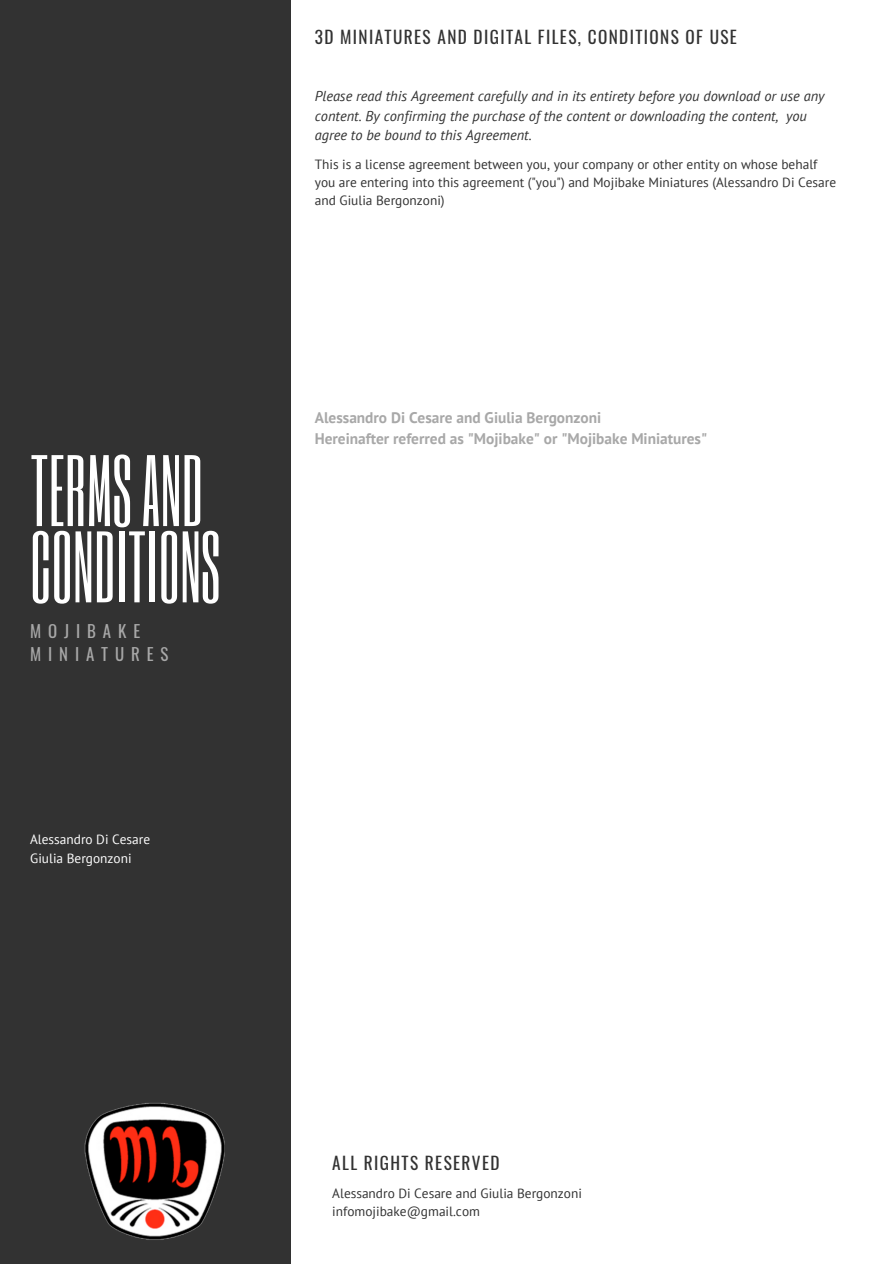
<style>
.page{position:relative;width:894px;height:1264px;background:#fff}
.page>*{position:absolute;margin:0;border:0;box-sizing:border-box;transform-origin:0 0}
.t1{font:84px/76.2px "Six Caps";letter-spacing:.005em;color:#fff}
.t2{font:17.25px "Oswald";letter-spacing:.08em;color:#323232}
.t3{font:16.8px/22.6px "Oswald";letter-spacing:.41em;color:#a8a8a8}
.t4{font:700 15.3px/21.1px "PT Sans";color:#a8a8a8}
.t5{font:italic 14.4px/19.8px "PT Sans";color:#323232}
.t6{font:13.35px/18.5px "PT Sans";color:#323232}
.t7{font:13.35px/18.5px "PT Sans";color:#fff}
</style>
<div class="page">
<div style="left:0;top:0;width:290px;height:1263px;background:#323232"></div>
<img style="left:84px;top:1061px;width:207px;height:202px">
<h1 class="t1" style="left:30px;top:450px;width:191px">TERMS AND<br>CONDITIONS</h1>
<p class="t3" style="left:30px;top:619px;width:140px">MOJIBAKE<br>MINIATURES</p>
<p class="t7" style="left:30px;top:830px;width:121px">Alessandro Di Cesare<br>Giulia Bergonzoni</p>
<p class="t2" style="left:315px;top:23px;width:423px">3D MINIATURES AND DIGITAL FILES, CONDITIONS OF USE</p>
<p class="t5" style="left:315px;top:86px;width:511px">Please read this Agreement carefully and in its entirety before you download or use any content. By confirming the purchase of the content or downloading the content, you agree to be bound to this Agreement.</p>
<p class="t6" style="left:315px;top:154px;width:522px">This is a license agreement between you, your company or other entity on whose behalf you are entering into this agreement ("you") and Mojibake Miniatures (Alessandro Di Cesare and Giulia Bergonzoni)</p>
<p class="t4" style="left:315px;top:407px;width:394px">Alessandro Di Cesare and Giulia Bergonzoni<br>Hereinafter referred as "Mojibake" or "Mojibake Miniatures"</p>
<p class="t2" style="left:332px;top:1148px;width:169px">ALL RIGHTS RESERVED</p>
<p class="t6" style="left:332px;top:1183px;width:251px">Alessandro Di Cesare and Giulia Bergonzoni infomojibake@gmail.com</p>
</div>
